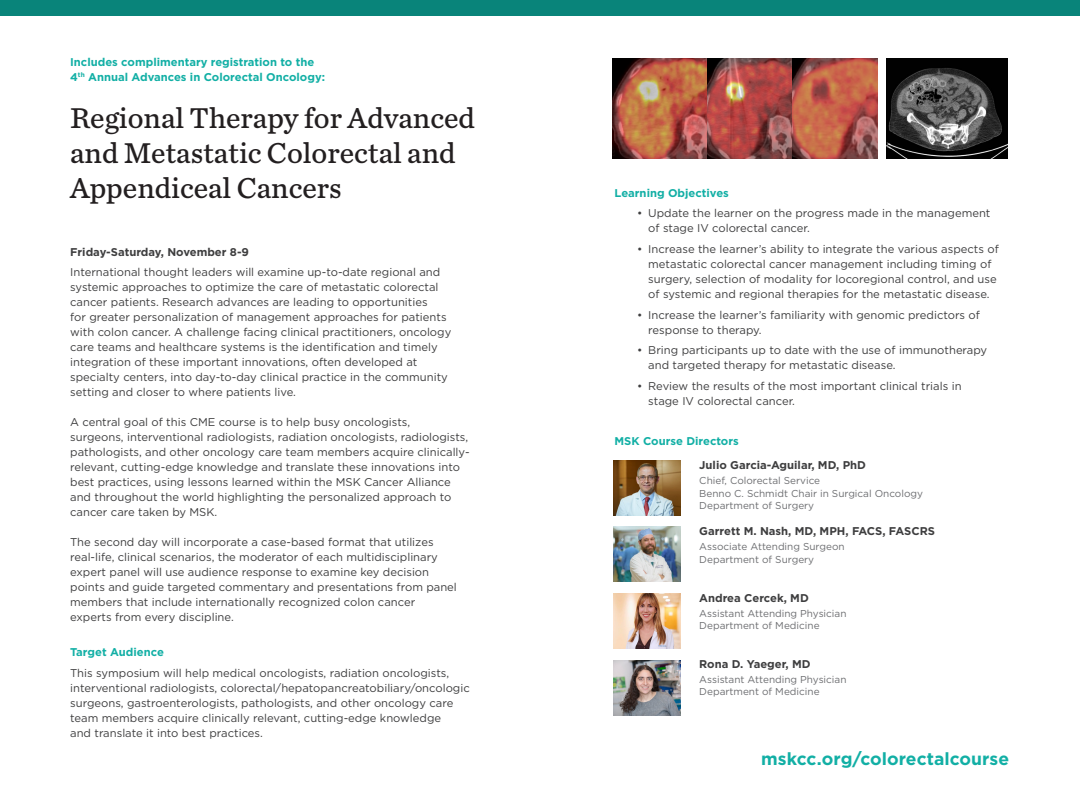
<style>
.page{position:relative;width:1080px;height:810px;background:#fff}
.page>*{position:absolute;margin:0;border:0;box-sizing:border-box;transform-origin:0 0}
.MSK_Intl_Header{font:30px/35px "Chronicle Text G4";color:#231f20}
.Body_Text{font:700 17.5px "Gotham";color:#12afa5}
.t1{font:11.25px/15px "Gotham";color:#3e3e3f}
.t2{font:700 11.25px "Gotham";color:#12afa5}
.t3{font:700 11.25px "Gotham";color:#3e3e3f}
.t4{font:10px "Gotham";color:#6c6d70}
</style>
<div class="page">
<div style="left:0;top:0;width:1080px;height:15px;background:#09847a"></div>
<img style="left:614px;top:460px;width:66px;height:56px">
<img style="left:614px;top:526px;width:66px;height:55px">
<img style="left:614px;top:593px;width:66px;height:56px">
<img style="left:887px;top:58px;width:121px;height:100px">
<img style="left:613px;top:58px;width:264px;height:100px">
<img style="left:614px;top:660px;width:66px;height:56px">
<p class="t2" style="left:70px;top:54px;width:246px">Includes complimentary registration to the</p>
<p class="t2" style="left:70px;top:69px;width:256px">4<sup>th</sup> Annual Advances in Colorectal Oncology:</p>
<p class="MSK_Intl_Header" style="left:70px;top:99px;width:406px">Regional Therapy for Advanced and Metastatic Colorectal and<br>Appendiceal Cancers</p>
<p class="t3" style="left:70px;top:245px;width:180px">Friday-Saturday, November 8-9</p>
<p class="t1" style="left:70px;top:264px;width:383px">International thought leaders will examine up-to-date regional and systemic approaches to optimize the care of metastatic colorectal cancer patients. Research advances are leading to opportunities<br>for greater personalization of management approaches for patients with colon cancer. A challenge facing clinical practitioners, oncology care teams and healthcare systems is the identification and timely integration of these important innovations, often developed at specialty centers, into day-to-day clinical practice in the community setting and closer to where patients live.</p>
<p class="t1" style="left:70px;top:414px;width:401px">A central goal of this CME course is to help busy oncologists,<br>surgeons, interventional radiologists, radiation oncologists, radiologists, pathologists, and other oncology care team members acquire clinically&shy;relevant, cutting-edge knowledge and translate these innovations into best practices, using lessons learned within the MSK Cancer Alliance and throughout the world highlighting the personalized approach to cancer care taken by MSK.</p>
<p class="t1" style="left:70px;top:534px;width:388px">The second day will incorporate a case-based format that utilizes real-life, clinical scenarios, the moderator of each multidisciplinary expert panel will use audience response to examine key decision points and guide targeted commentary and presentations from panel members that include internationally recognized colon cancer experts from every discipline.</p>
<p class="t2" style="left:70px;top:645px;width:95px">Target Audience</p>
<p class="t1" style="left:70px;top:665px;width:401px">This symposium will help medical oncologists, radiation oncologists, interventional radiologists, colorectal/hepatopancreatobiliary/oncologic surgeons, gastroenterologists, pathologists, and other oncology care team members acquire clinically relevant, cutting-edge knowledge<br>and translate it into best practices.</p>
<p class="t2" style="left:615px;top:185px;width:116px">Learning Objectives</p>
<p class="t1" style="left:648px;top:206px;width:344px;text-indent:-11px">• Update the learner on the progress made in the management of stage IV colorectal cancer.</p>
<p class="t1" style="left:648px;top:241px;width:352px;text-indent:-11px">• Increase the learner’s ability to integrate the various aspects of metastatic colorectal cancer management including timing of surgery, selection of modality for locoregional control, and use of systemic and regional therapies for the metastatic disease.</p>
<p class="t1" style="left:648px;top:307px;width:333px;text-indent:-11px">• Increase the learner’s familiarity with genomic predictors of response to therapy.</p>
<p class="t1" style="left:648px;top:343px;width:340px;text-indent:-11px">• Bring participants up to date with the use of immunotherapy and targeted therapy for metastatic disease.</p>
<p class="t1" style="left:648px;top:378px;width:315px;text-indent:-11px">• Review the results of the most important clinical trials in stage IV colorectal cancer.</p>
<p class="t2" style="left:615px;top:433px;width:126px">MSK Course Directors</p>
<p class="t3" style="left:699px;top:458px;width:168px">Julio Garcia-Aguilar, MD, PhD</p>
<p class="t4" style="left:699px;top:474px;width:122px">Chief, Colorectal Service</p>
<p class="t4" style="left:699px;top:487px;width:225px">Benno C. Schmidt Chair in Surgical Oncology</p>
<p class="t4" style="left:699px;top:499px;width:116px">Department of Surgery</p>
<p class="t3" style="left:699px;top:524px;width:237px">Garrett M. Nash, MD, MPH, FACS, FASCRS</p>
<p class="t4" style="left:699px;top:540px;width:147px">Associate Attending Surgeon</p>
<p class="t4" style="left:699px;top:553px;width:116px">Department of Surgery</p>
<p class="t3" style="left:699px;top:590px;width:111px">Andrea Cercek, MD</p>
<p class="t4" style="left:699px;top:607px;width:149px">Assistant Attending Physician</p>
<p class="t4" style="left:699px;top:619px;width:122px">Department of Medicine</p>
<p class="t3" style="left:699px;top:656px;width:113px">Rona D. Yaeger, MD</p>
<p class="t4" style="left:699px;top:673px;width:149px">Assistant Attending Physician</p>
<p class="t4" style="left:699px;top:685px;width:122px">Department of Medicine</p>
<p class="Body_Text" style="left:761px;top:747px;width:249px">mskcc.org/colorectalcourse</p>
</div>
